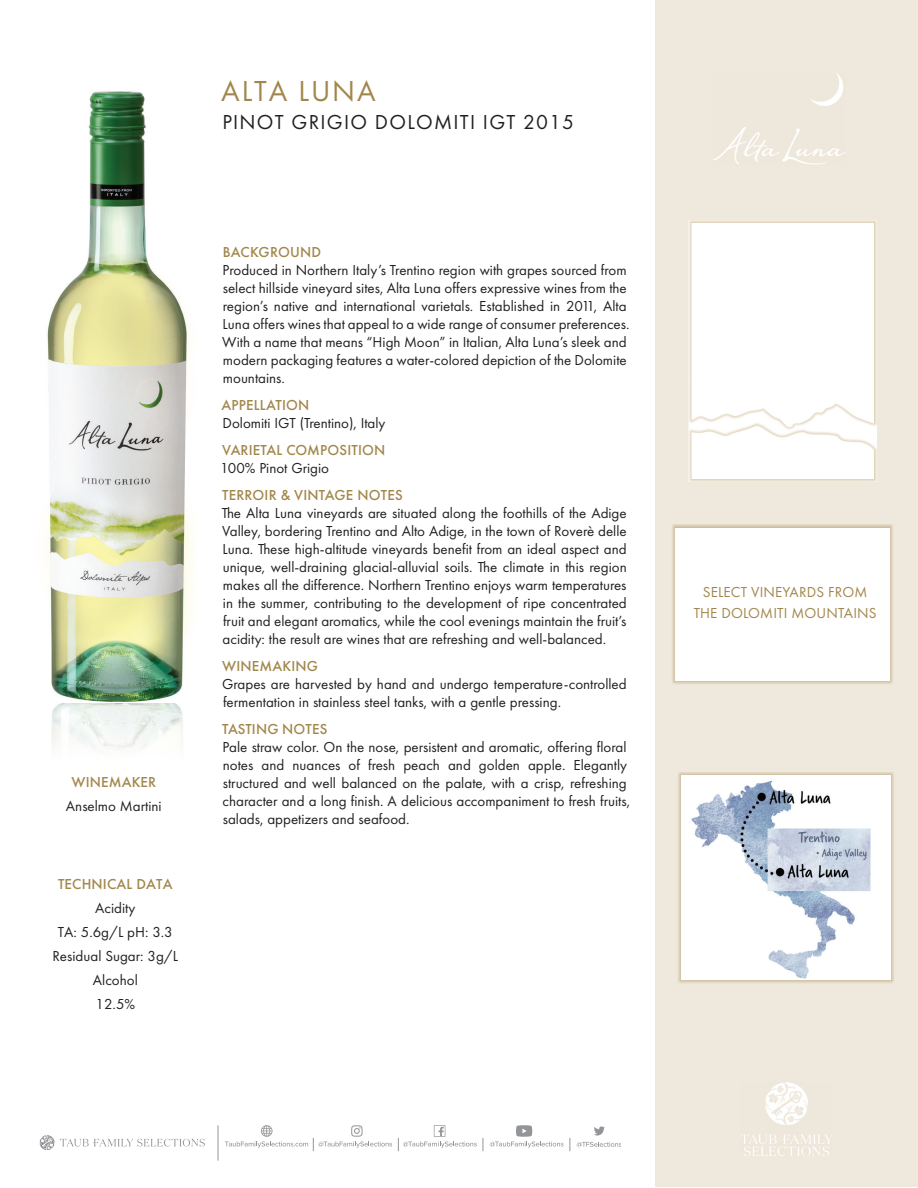
<style>
.page{position:relative;width:918px;height:1188px;background:#fff}
.page>*{position:absolute;margin:0;border:0;box-sizing:border-box;transform-origin:0 0}
.t1{font:30px "Futura PT";letter-spacing:.06em;color:#a2874c}
.t2{font:21px "Futura PT";letter-spacing:.06em;color:#231f20}
.t3{font:15px/18px "Futura PT";color:#231f20}
.t4{font:500 15px "Futura PT";letter-spacing:.01em;color:#a2874c}
.t5{font:15px/21px "Futura PT";letter-spacing:.01em;color:#a2874c;text-align:center}
</style>
<div class="page">
<div style="left:655px;top:0;width:263px;height:1186px;background:#efe8dc"></div>
<img style="left:688px;top:220px;width:189px;height:262px">
<div style="left:691px;top:223px;width:183px;height:256px;background:#fff"></div>
<img style="left:691px;top:376px;width:138px;height:103px">
<img style="left:47px;top:91px;width:145px;height:611px">
<img style="left:810px;top:73px;width:34px;height:33px">
<img style="left:713px;top:127px;width:132px;height:38px">
<img style="left:672px;top:524px;width:221px;height:160px">
<div style="left:675px;top:528px;width:215px;height:153px;background:#fff"></div>
<img style="left:52px;top:704px;width:131px;height:45px">
<img style="left:678px;top:772px;width:216px;height:211px">
<img style="left:681px;top:776px;width:210px;height:204px">
<svg style="left:577px;top:1142px;width:43px;height:5px"></svg>
<svg style="left:570px;top:1138px;width:1px;height:13px"></svg>
<svg style="left:398px;top:1125px;width:79px;height:26px"></svg>
<svg style="left:483px;top:1138px;width:1px;height:13px"></svg>
<svg style="left:594px;top:1126px;width:11px;height:10px"></svg>
<svg style="left:225px;top:1125px;width:167px;height:26px"></svg>
<hr style="left:218px;top:1125px;width:1px;height:36px;background:#939598">
<svg style="left:490px;top:1125px;width:74px;height:23px"></svg>
<svg style="left:40px;top:1135px;width:165px;height:15px"></svg>
<img style="left:741px;top:1082px;width:92px;height:74px">
<h1 class="t1" style="left:221px;top:73px;width:156px">ALTA LUNA</h1>
<h2 class="t2" style="left:222px;top:110px;width:353px">PINOT GRIGIO DOLOMITI IGT 2015</h2>
<p class="t4" style="left:71px;top:773px;width:86px">WINEMAKER</p>
<p class="t3" style="left:66px;top:797px;width:97px">Anselmo Martini</p>
<p class="t4" style="left:58px;top:875px;width:116px">TECHNICAL DATA</p>
<p class="t3" style="left:52px;top:896px;width:127px;line-height:24px;text-align:center">Acidity<br>TA: 5.6g/L pH: 3.3<br>Residual Sugar: 3g/L<br>Alcohol<br>12.5%</p>
<p class="t4" style="left:223px;top:243px;width:100px">BACKGROUND</p>
<p class="t3" style="left:222px;top:261px;width:409px">Produced in Northern Italy’s Trentino region with grapes sourced from select hillside vineyard sites, Alta Luna offers expressive wines from the region’s native and international varietals. Established in 2011, Alta Luna offers wines that appeal to a wide range of consumer preferences.<br>With a name that means “High Moon” in Italian, Alta Luna’s sleek and modern packaging features a water-colored depiction of the Dolomite mountains.</p>
<p class="t4" style="left:222px;top:396px;width:89px">APPELLATION</p>
<p class="t3" style="left:223px;top:414px;width:164px">Dolomiti IGT (Trentino), Italy</p>
<p class="t4" style="left:222px;top:441px;width:165px">VARIETAL COMPOSITION</p>
<p class="t3" style="left:220px;top:459px;width:110px">100% Pinot Grigio</p>
<p class="t4" style="left:222px;top:486px;width:182px">TERROIR &amp; VINTAGE NOTES</p>
<p class="t3" style="left:222px;top:504px;width:407px;text-align:justify">The Alta Luna vineyards are situated along the foothills of the Adige Valley, bordering Trentino and Alto Adige, in the town of Roverè delle Luna. These high-altitude vineyards benefit from an ideal aspect and unique, well-draining glacial-alluvial soils. The climate in this region makes all the difference. Northern Trentino enjoys warm temperatures in the summer, contributing to the development of ripe concentrated fruit and elegant aromatics, while the cool evenings maintain the fruit’s acidity: the result are wines that are refreshing and well-balanced.</p>
<p class="t4" style="left:222px;top:657px;width:97px">WINEMAKING</p>
<p class="t3" style="left:222px;top:675px;width:406px">Grapes are harvested by hand and undergo temperature-controlled fermentation in stainless steel tanks, with a gentle pressing.</p>
<p class="t4" style="left:222px;top:720px;width:107px">TASTING NOTES</p>
<p class="t3" style="left:223px;top:738px;width:409px">Pale straw color. On the nose, persistent and aromatic, offering floral notes and nuances of fresh peach and golden apple. Elegantly structured and well balanced on the palate, with a crisp, refreshing character and a long finish. A delicious accompaniment to fresh fruits, salads, appetizers and seafood.</p>
<p class="t5" style="left:694px;top:581px;width:184px">SELECT VINEYARDS FROM<br>THE DOLOMITI MOUNTAINS</p>
</div>
